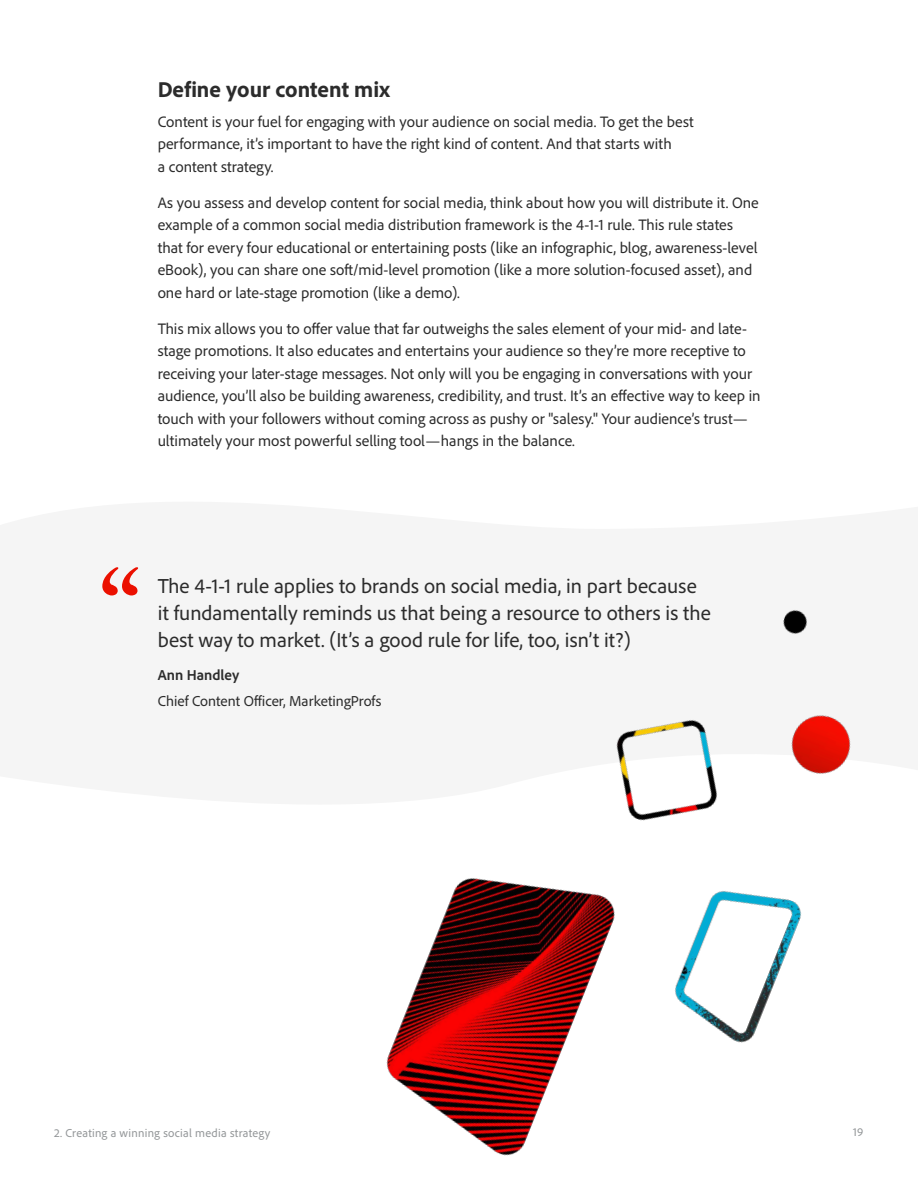
<style>
.page{position:relative;width:918px;height:1188px;background:#fff}
.page>*{position:absolute;margin:0;border:0;box-sizing:border-box;transform-origin:0 0}
.t1{font:800 22.5px "Adobe Clean";color:#2c2c2c}
.Pull_Quote{font:21px/27px "Adobe Clean";color:#2c2c2c}
.Body{font:15.75px/22.5px "Adobe Clean";color:#2c2c2c}
.Pull_Quote_Title_Com{font:15px "Adobe Clean";color:#2c2c2c}
.Pull_Quote_Name{font:700 15px "Adobe Clean";color:#2c2c2c}
.Page_Number{font:12px "Adobe Clean";letter-spacing:.02em;color:#939698}
</style>
<div class="page">
<svg style="left:102px;top:567px;width:36px;height:28px"></svg>
<img style="left:386px;top:609px;width:465px;height:547px">
<h3 class="t1" style="left:158px;top:75px;width:234px">Define your content mix</h3>
<p class="Body" style="left:158px;top:110px;width:538px">Content is your fuel for engaging with your audience on social media. To get the best performance, it’s important to have the right kind of content. And that starts with<br>a content strategy.</p>
<p class="Body" style="left:158px;top:191px;width:603px">As you assess and develop content for social media, think about how you will distribute it. One example of a common social media distribution framework is the 4-1-1 rule. This rule states that for every four educational or entertaining posts (like an infographic, blog, awareness-level eBook), you can share one soft/mid-level promotion (like a more solution-focused asset), and one hard or late-stage promotion (like a demo).</p>
<p class="Body" style="left:158px;top:317px;width:604px">This mix allows you to offer value that far outweighs the sales element of your mid- and late&shy;stage promotions. It also educates and entertains your audience so they’re more receptive to receiving your later-stage messages. Not only will you be engaging in conversations with your audience, you’ll also be building awareness, credibility, and trust. It’s an effective way to keep in touch with your followers without coming across as pushy or "salesy." Your audience’s trust— ultimately your most powerful selling tool—hangs in the balance.</p>
<p class="Pull_Quote" style="left:158px;top:572px;width:555px">The 4-1-1 rule applies to brands on social media, in part because it fundamentally reminds us that being a resource to others is the best way to market. (It’s a good rule for life, too, isn’t it?)</p>
<p class="Pull_Quote_Name" style="left:158px;top:665px;width:83px">Ann Handley</p>
<p class="Pull_Quote_Title_Com" style="left:158px;top:691px;width:225px">Chief Content Officer, MarketingProfs</p>
<p class="Page_Number" style="left:54px;top:1125px;width:218px">2. Creating a winning social media strategy</p>
<p class="Page_Number" style="left:853px;top:1124px;width:12px">19</p>
</div>
